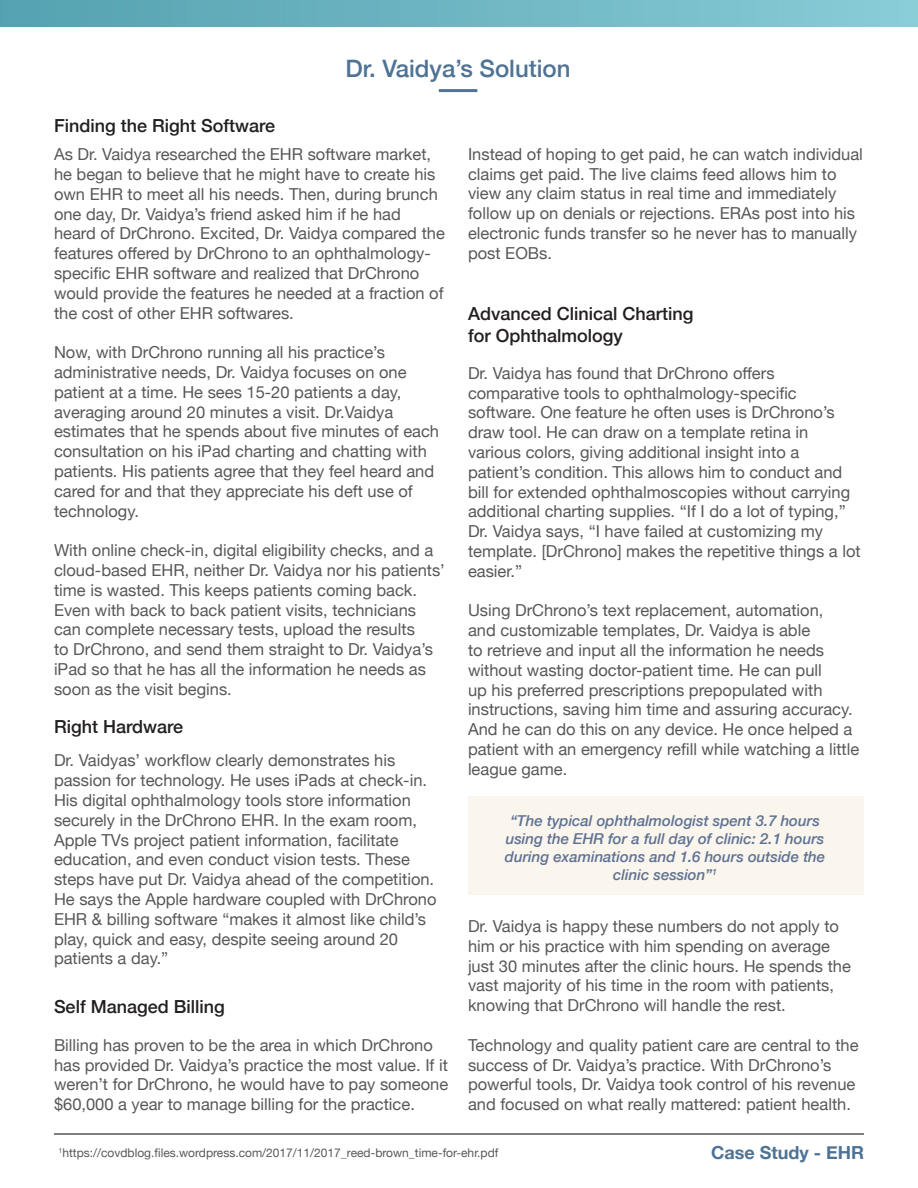
<style>
.page{position:relative;width:918px;height:1188px;background:#fff}
.page>*{position:absolute;margin:0;border:0;box-sizing:border-box;transform-origin:0 0}
.t1{font:500 24px "Helvetica Neue";color:#4f7394}
.sub-title{font:500 18px "Helvetica Neue";color:#231f20}
.body_text{font:700 18px "Helvetica Neue";color:#4f7394}
.body_text-2{font:16.5px/19.8px "Helvetica Neue";color:#57585a}
.body_text-3{font:italic 500 15px/18px "Helvetica Neue";color:#5e7293;text-align:center}
.body_text-4{font:12px "Helvetica Neue";color:#57585a}
</style>
<div class="page">
<hr style="left:439px;top:89px;width:38px;height:3px;background:#4f7394">
<div style="left:468px;top:796px;width:396px;height:99px;background:#faf5ed"></div>
<hr style="left:54px;top:1134px;width:810px;height:1px;background:#000">
<div style="left:0;top:1px;width:918px;height:26px;background:linear-gradient(to right,#55a1b0,#88ccd7)"></div>
<p class="sub-title" style="left:54px;top:112px;width:223px">Finding the Right Software</p>
<p class="t1" style="left:346px;top:50px;width:227px">Dr. Vaidya’s Solution</p>
<p class="body_text-2" style="left:54px;top:145px;width:392px">As Dr. Vaidya researched the EHR software market, he began to believe that he might have to create his own EHR to meet all his needs. Then, during brunch one day, Dr. Vaidya’s friend asked him if he had heard of DrChrono. Excited, Dr. Vaidya compared the features offered by DrChrono to an ophthalmology&shy;specific EHR software and realized that DrChrono would provide the features he needed at a fraction of the cost of other EHR softwares.</p>
<p class="body_text-2" style="left:54px;top:343px;width:387px">Now, with DrChrono running all his practice’s administrative needs, Dr. Vaidya focuses on one patient at a time. He sees 15-20 patients a day, averaging around 20 minutes a visit. Dr.Vaidya estimates that he spends about five minutes of each consultation on his iPad charting and chatting with patients. His patients agree that they feel heard and cared for and that they appreciate his deft use of technology.</p>
<p class="body_text-2" style="left:54px;top:541px;width:392px">With online check-in, digital eligibility checks, and a cloud-based EHR, neither Dr. Vaidya nor his patients’ time is wasted. This keeps patients coming back.<br>Even with back to back patient visits, technicians can complete necessary tests, upload the results<br>to DrChrono, and send them straight to Dr. Vaidya’s iPad so that he has all the information he needs as soon as the visit begins.</p>
<p class="sub-title" style="left:54px;top:712px;width:131px">Right Hardware</p>
<p class="body_text-2" style="left:54px;top:751px;width:384px">Dr. Vaidyas’ workflow clearly demonstrates his passion for technology. He uses iPads at check-in.<br>His digital ophthalmology tools store information securely in the DrChrono EHR. In the exam room, Apple TVs project patient information, facilitate education, and even conduct vision tests. These steps have put Dr. Vaidya ahead of the competition.<br>He says the Apple hardware coupled with DrChrono EHR &amp; billing software “makes it almost like child’s play, quick and easy, despite seeing around 20 patients a day.”</p>
<p class="sub-title" style="left:54px;top:992px;width:172px">Self Managed Billing</p>
<p class="body_text-2" style="left:54px;top:1036px;width:396px">Billing has proven to be the area in which DrChrono has provided Dr. Vaidya’s practice the most value. If it weren’t for DrChrono, he would have to pay someone $60,000 a year to manage billing for the practice.</p>
<p class="body_text-2" style="left:468px;top:145px;width:396px">Instead of hoping to get paid, he can watch individual claims get paid. The live claims feed allows him to view any claim status in real time and immediately follow up on denials or rejections. ERAs post into his electronic funds transfer so he never has to manually post EOBs.</p>
<p class="sub-title" style="left:468px;top:299px;width:227px">Advanced Clinical Charting</p>
<p class="sub-title" style="left:468px;top:321px;width:156px">for Ophthalmology</p>
<p class="body_text-2" style="left:468px;top:364px;width:394px">Dr. Vaidya has found that DrChrono offers comparative tools to ophthalmology-specific software. One feature he often uses is DrChrono’s draw tool. He can draw on a template retina in various colors, giving additional insight into a patient’s condition. This allows him to conduct and bill for extended ophthalmoscopies without carrying additional charting supplies. “If I do a lot of typing,” Dr. Vaidya says, “I have failed at customizing my template. [DrChrono] makes the repetitive things a lot easier.”</p>
<p class="body_text-2" style="left:468px;top:602px;width:393px">Using DrChrono’s text replacement, automation,<br>and customizable templates, Dr. Vaidya is able<br>to retrieve and input all the information he needs without wasting doctor-patient time. He can pull<br>up his preferred prescriptions prepopulated with instructions, saving him time and assuring accuracy.<br>And he can do this on any device. He once helped a patient with an emergency refill while watching a little league game.</p>
<p class="body_text-3" style="left:505px;top:811px;width:322px">“The typical ophthalmologist spent 3.7 hours using the EHR for a full day of clinic: 2.1 hours during examinations and 1.6 hours outside the clinic session”<sup>1</sup></p>
<p class="body_text-2" style="left:468px;top:917px;width:384px">Dr. Vaidya is happy these numbers do not apply to him or his practice with him spending on average just 30 minutes after the clinic hours. He spends the vast majority of his time in the room with patients, knowing that DrChrono will handle the rest.</p>
<p class="body_text-2" style="left:468px;top:1036px;width:392px">Technology and quality patient care are central to the success of Dr. Vaidya’s practice. With DrChrono’s powerful tools, Dr. Vaidya took control of his revenue and focused on what really mattered: patient health.</p>
<p class="body_text-4" style="left:59px;top:1144px;width:441px"><sup>1</sup>https://covdblog.files.wordpress.com/2017/11/2017_reed-brown_time-for-ehr.pdf</p>
<p class="body_text" style="left:711px;top:1138px;width:155px">Case Study - EHR</p>
</div>
